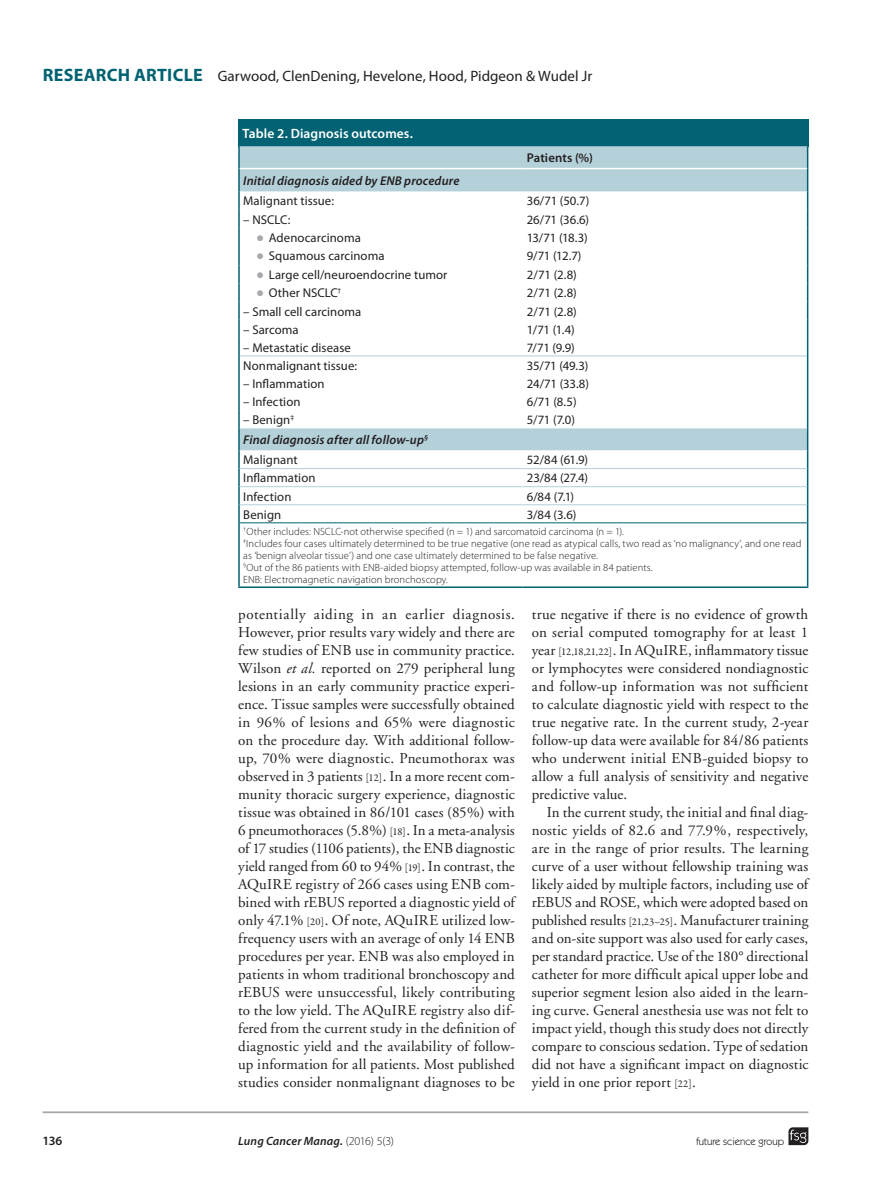
<style>
.page{position:relative;width:885px;height:1191px;background:#fff}
.page>*{position:absolute;margin:0;border:0;box-sizing:border-box;transform-origin:0 0}
.bodyindent{font:15px/18px "Adobe Garamond";letter-spacing:.005em;color:#231f20;text-align:justify}
.t1{font:15px "Myriad Pro";color:#231f20}
.box_tabletitle{font:600 13.5px "Myriad Pro";letter-spacing:.005em;color:#fff}
.box_tablebody{font:12.75px "Myriad Pro";letter-spacing:.005em;color:#231f20}
.box_tablesubhead{font:italic 600 12.75px "Myriad Pro";letter-spacing:.01em;color:#231f20}
.box_tablecolhead{font:600 12.75px "Myriad Pro";letter-spacing:.005em;color:#231f20}
.t2{font:italic 600 12px "Myriad Pro";letter-spacing:.01em;color:#231f20}
.box_tablefootnote{font:300 10.5px/12px "Myriad Pro";letter-spacing:.01em;color:#231f20}
.t3{font:10.5px "Itc Kabel";color:#231f20}
.s1{font-weight:700;font-size:18px;color:#006272}
.s2{font-family:"Arial";font-size:13.5px;color:#a8a9ad}
.s3{font-style:italic}
.s4{font-family:"Garamond Premr Pro";font-size:10.5px}
.s5{font-weight:300;font-style:normal}
</style>
<div class="page">
<svg style="left:788px;top:1127px;width:20px;height:18px"></svg>
<hr style="left:43px;top:1111px;width:765px;height:2px;background:#a8a9ad">
<div style="left:238px;top:119px;width:570px;height:27px;background:#006272"></div>
<svg style="left:240px;top:146px;width:566px;height:46px;fill:#b4d0d9"></svg>
<svg style="left:240px;top:356px;width:566px;height:168px"></svg>
<hr style="left:238px;top:169px;width:2px;height:23px;background:#006272">
<hr style="left:806px;top:169px;width:2px;height:23px;background:#006272">
<hr style="left:238px;top:428px;width:2px;height:22px;background:#006272">
<hr style="left:806px;top:428px;width:2px;height:22px;background:#006272">
<svg style="left:238px;top:450px;width:2px;height:73px"></svg>
<svg style="left:806px;top:450px;width:2px;height:73px"></svg>
<hr style="left:238px;top:523px;width:2px;height:63px;background:#006272">
<hr style="left:806px;top:523px;width:2px;height:63px;background:#006272">
<hr style="left:238px;top:586px;width:284px;height:2px;background:#006272">
<hr style="left:522px;top:586px;width:286px;height:2px;background:#006272">
<hr style="left:240px;top:468px;width:282px;height:1px;background:#b4d0d9">
<hr style="left:522px;top:468px;width:284px;height:1px;background:#b4d0d9">
<hr style="left:240px;top:486px;width:282px;height:1px;background:#b4d0d9">
<hr style="left:522px;top:486px;width:284px;height:1px;background:#b4d0d9">
<hr style="left:240px;top:504px;width:282px;height:1px;background:#b4d0d9">
<hr style="left:522px;top:504px;width:284px;height:1px;background:#b4d0d9">
<hr style="left:240px;top:522px;width:282px;height:1px;background:#006272">
<hr style="left:522px;top:522px;width:284px;height:1px;background:#006272">
<hr style="left:238px;top:146px;width:2px;height:23px;background:#006272">
<hr style="left:806px;top:146px;width:2px;height:23px;background:#006272">
<hr style="left:240px;top:168px;width:282px;height:1px;background:#fff">
<hr style="left:522px;top:168px;width:284px;height:1px;background:#fff">
<hr style="left:240px;top:355px;width:282px;height:1px;background:#b4d0d9">
<hr style="left:522px;top:355px;width:284px;height:1px;background:#b4d0d9">
<svg style="left:238px;top:192px;width:2px;height:236px"></svg>
<svg style="left:806px;top:192px;width:2px;height:236px"></svg>
<p class="t1" style="left:43px;top:67px;width:551px"><span class="s1">RESEARCH ARTICLE</span> Garwood, ClenDening, Hevelone, Hood, Pidgeon &amp; Wudel Jr</p>
<p class="box_tabletitle" style="left:242px;top:125px;width:172px">Table 2. Diagnosis outcomes.</p>
<p class="box_tablecolhead" style="left:526px;top:150px;width:67px">Patients (%)</p>
<p class="box_tablesubhead" style="left:243px;top:173px;width:218px">Initial diagnosis aided by ENB procedure</p>
<p class="box_tablebody" style="left:243px;top:193px;width:92px">Malignant tissue:</p>
<p class="box_tablebody" style="left:526px;top:193px;width:64px">36/71 (50.7)</p>
<p class="box_tablebody" style="left:243px;top:211px;width:49px">– NSCLC:</p>
<p class="box_tablebody" style="left:526px;top:211px;width:64px">26/71 (36.6)</p>
<p class="box_tablebody" style="left:256px;top:229px;width:106px"><span class="s2">●</span> Adenocarcinoma</p>
<p class="box_tablebody" style="left:526px;top:229px;width:62px">13/71 (18.3)</p>
<p class="box_tablebody" style="left:256px;top:247px;width:130px"><span class="s2">●</span> Squamous carcinoma</p>
<p class="box_tablebody" style="left:526px;top:247px;width:56px">9/71 (12.7)</p>
<p class="box_tablebody" style="left:256px;top:267px;width:193px"><span class="s2">●</span> Large cell/neuroendocrine tumor</p>
<p class="box_tablebody" style="left:526px;top:267px;width:51px">2/71 (2.8)</p>
<p class="box_tablebody" style="left:256px;top:285px;width:87px"><span class="s2">●</span> Other NSCLC<sup>†</sup></p>
<p class="box_tablebody" style="left:526px;top:285px;width:51px">2/71 (2.8)</p>
<p class="box_tablebody" style="left:243px;top:303px;width:120px">– Small cell carcinoma</p>
<p class="box_tablebody" style="left:526px;top:303px;width:51px">2/71 (2.8)</p>
<p class="box_tablebody" style="left:243px;top:321px;width:57px">– Sarcoma</p>
<p class="box_tablebody" style="left:526px;top:321px;width:49px">1/71 (1.4)</p>
<p class="box_tablebody" style="left:243px;top:339px;width:109px">– Metastatic disease</p>
<p class="box_tablebody" style="left:526px;top:339px;width:49px">7/71 (9.9)</p>
<p class="box_tablebody" style="left:243px;top:357px;width:115px">Nonmalignant tissue:</p>
<p class="box_tablebody" style="left:526px;top:357px;width:63px">35/71 (49.3)</p>
<p class="box_tablebody" style="left:243px;top:376px;width:83px">– Inflammation</p>
<p class="box_tablebody" style="left:526px;top:376px;width:64px">24/71 (33.8)</p>
<p class="box_tablebody" style="left:243px;top:394px;width:59px">– Infection</p>
<p class="box_tablebody" style="left:526px;top:394px;width:51px">6/71 (8.5)</p>
<p class="box_tablebody" style="left:243px;top:412px;width:52px">– Benign<sup>‡</sup></p>
<p class="box_tablebody" style="left:526px;top:412px;width:50px">5/71 (7.0)</p>
<p class="box_tablesubhead" style="left:243px;top:432px;width:186px">Final diagnosis after all follow-up<sup>§</sup></p>
<p class="box_tablebody" style="left:243px;top:452px;width:56px">Malignant</p>
<p class="box_tablebody" style="left:526px;top:452px;width:63px">52/84 (61.9)</p>
<p class="box_tablebody" style="left:243px;top:470px;width:74px">Inflammation</p>
<p class="box_tablebody" style="left:526px;top:470px;width:63px">23/84 (27.4)</p>
<p class="box_tablebody" style="left:243px;top:488px;width:50px">Infection</p>
<p class="box_tablebody" style="left:526px;top:488px;width:49px">6/84 (7.1)</p>
<p class="box_tablebody" style="left:243px;top:506px;width:39px">Benign</p>
<p class="box_tablebody" style="left:526px;top:506px;width:51px">3/84 (3.6)</p>
<p class="box_tablefootnote" style="left:243px;top:525px;width:559px"><sup>†</sup>Other includes: NSCLC-not otherwise specified (n = 1) and sarcomatoid carcinoma (n = 1).<br><sup>‡</sup>Includes four cases ultimately determined to be true negative (one read as atypical calls, two read as ‘no malignancy’, and one read as ‘benign alveolar tissue’) and one case ultimately determined to be false negative.<br><sup>§</sup>Out of the 86 patients with ENB-aided biopsy attempted, follow-up was available in 84 patients.<br>ENB: Electromagnetic navigation bronchoscopy.</p>
<p class="bodyindent" style="left:238px;top:605px;width:278px">potentially aiding in an earlier diagnosis.<br>However, prior results vary widely and there are few studies of ENB use in community practice.<br>Wilson <span class="s3">et al.</span> reported on 279 peripheral lung lesions in an early community practice experi&shy;ence. Tissue samples were successfully obtained in 96% of lesions and 65% were diagnostic on the procedure day. With additional follow&shy;up, 70% were diagnostic. Pneumothorax was observed in 3 patients <span class="s4">[12]</span>. In a more recent com&shy;munity thoracic surgery experience, diagnostic tissue was obtained in 86/101 cases (85%) with 6 pneumothoraces (5.8%) <span class="s4">[18]</span>. In a meta-analysis of 17 studies (1106 patients), the ENB diagnostic yield ranged from 60 to 94% <span class="s4">[19]</span>. In contrast, the AQuIRE registry of 266 cases using ENB com&shy;bined with rEBUS reported a diagnostic yield of only 47.1% <span class="s4">[20]</span>. Of note, AQuIRE utilized low&shy;frequency users with an average of only 14 ENB procedures per year. ENB was also employed in patients in whom traditional bronchoscopy and rEBUS were unsuccessful, likely contributing to the low yield. The AQuIRE registry also dif&shy;fered from the current study in the definition of diagnostic yield and the availability of follow&shy;up information for all patients. Most published studies consider nonmalignant diagnoses to be</p>
<p class="bodyindent" style="left:531px;top:605px;width:278px">true negative if there is no evidence of growth on serial computed tomography for at least 1 year <span class="s4">[12,18,21,22]</span>. In AQuIRE, inflammatory tissue or lymphocytes were considered nondiagnostic and follow-up information was not sufficient to calculate diagnostic yield with respect to the true negative rate. In the current study, 2-year follow-up data were available for 84/86 patients who underwent initial ENB-guided biopsy to allow a full analysis of sensitivity and negative predictive value.</p>
<p class="bodyindent" style="left:531px;top:803px;width:278px;text-indent:15px">In the current study, the initial and final diag&shy;nostic yields of 82.6 and 77.9%, respectively, are in the range of prior results. The learning curve of a user without fellowship training was likely aided by multiple factors, including use of rEBUS and ROSE, which were adopted based on published results <span class="s4">[21,23–25]</span>. Manufacturer training and on-site support was also used for early cases, per standard practice. Use of the 180° directional catheter for more difficult apical upper lobe and superior segment lesion also aided in the learn&shy;ing curve. General anesthesia use was not felt to impact yield, though this study does not directly compare to conscious sedation. Type of sedation did not have a significant impact on diagnostic yield in one prior report <span class="s4">[22]</span>.</p>
<p class="box_tablecolhead" style="left:43px;top:1132px;width:21px">136</p>
<p class="t2" style="left:238px;top:1133px;width:157px">Lung Cancer Manag. <span class="s5">(2016) 5(3)</span></p>
<p class="t3" style="left:696px;top:1135px;width:90px">future science group</p>
</div>
